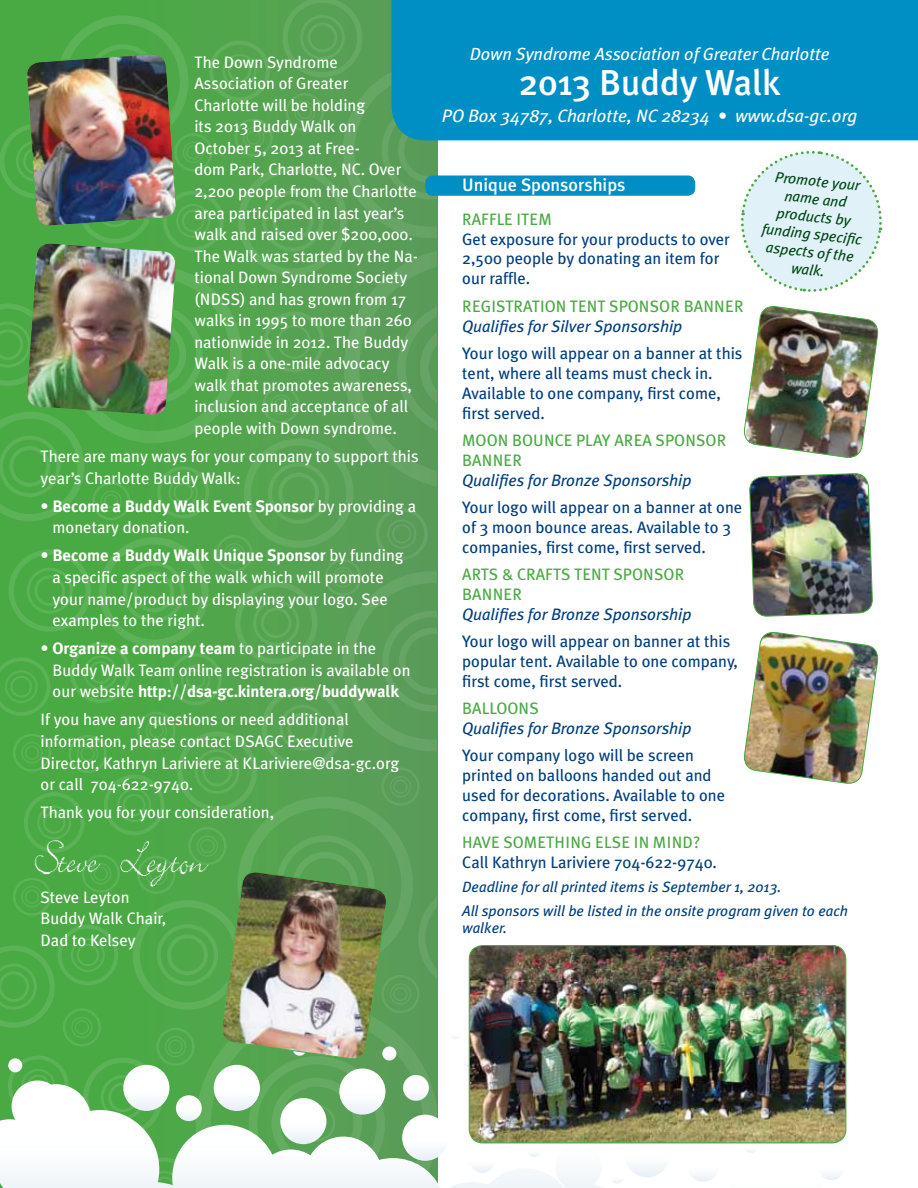
<style>
.page{position:relative;width:918px;height:1188px;background:#fff}
.page>*{position:absolute;margin:0;border:0;box-sizing:border-box;transform-origin:0 0}
.t1{font:500 36px "Meta Plus";color:#fff}
.t2{font:italic 18px "Meta Plus";color:#fff}
.t3{font:500 18px "Meta Plus";color:#fff}
.t4{font:italic 17.55px "Meta Plus";color:#fff}
.t5{font:16.5px/21.6px "Meta Plus";color:#fff}
.t6{font:16.5px/20px "Meta Plus";color:#003e7e}
.t7{font:16.5px/20px "Meta Plus";letter-spacing:.015em;color:#49a942}
.t8{font:italic 16.5px "Meta Plus";color:#003e7e}
.t9{font:16.5px "Meta Plus";letter-spacing:.045em;color:#49a942}
.t10{font:italic 15px/17.7px "Meta Plus";color:#004712;text-align:center}
.t11{font:italic 14.85px/24px "Meta Plus";color:#003e7e}
.s1{font-weight:700}
</style>
<div class="page">
<svg style="left:157px;top:521px;width:271px;height:16px;background:#56a352"></svg>
<div style="left:437px;top:0;width:481px;height:140px;background:#008fc5"></div>
<div style="left:425px;top:176px;width:270px;height:20px;background:#008fc5;border-radius:8px"></div>
<svg style="left:462px;top:1053px;width:14px;height:14px"></svg>
<svg style="left:688px;top:1151px;width:30px;height:31px"></svg>
<svg style="left:624px;top:1131px;width:46px;height:46px"></svg>
<svg style="left:610px;top:1169px;width:14px;height:15px"></svg>
<svg style="left:744px;top:1139px;width:14px;height:14px"></svg>
<div style="left:819px;top:1154px;width:25px;height:26px;background:linear-gradient(to bottom,#fff,#f1f6fa);border-radius:13px"></div>
<svg style="left:819px;top:1160px;width:3px;height:15px"></svg>
<svg style="left:437px;top:1081px;width:166px;height:107px"></svg>
<svg style="left:452px;top:1037px;width:7px;height:2px"></svg>
<svg style="left:741px;top:151px;width:142px;height:141px"></svg>
<svg style="left:0;top:537px;width:437px;height:651px;background:#6dae67"></svg>
<img style="left:469px;top:946px;width:377px;height:197px">
<div style="left:469px;top:945px;width:377px;height:198px;border:1px solid #49a942;border-radius:14px"></div>
<img style="left:743px;top:631px;width:136px;height:153px">
<img style="left:743px;top:306px;width:136px;height:311px">
<img style="left:0;top:0;width:437px;height:521px">
<p class="t5" style="left:194px;top:51px;width:225px">The Down Syndrome<br>Association of Greater<br>Charlotte will be holding<br>its 2013 Buddy Walk on<br>October 5, 2013 at Free-<br>dom Park, Charlotte, NC. Over<br>2,200 people from the Charlotte area participated in last year’s walk and raised over $200,000.<br>The Walk was started by the Na&shy;tional Down Syndrome Society (NDSS) and has grown from 17 walks in 1995 to more than 260 nationwide in 2012. The Buddy<br>Walk is a one-mile advocacy walk that promotes awareness, inclusion and acceptance of all people with Down syndrome.</p>
<p class="t5" style="left:41px;top:445px;width:380px">There are many ways for your company to support this year’s Charlotte Buddy Walk:</p>
<p class="t5" style="left:53px;top:495px;width:365px;text-indent:-12px">• <span class="s1">Become a Buddy Walk Event Sponsor</span> by providing a monetary donation.</p>
<p class="t5" style="left:53px;top:545px;width:353px;text-indent:-12px">• <span class="s1">Become a Buddy Walk Unique Sponsor</span> by funding a specific aspect of the walk which will promote your name/product by displaying your logo. See examples to the right.</p>
<p class="t5" style="left:53px;top:638px;width:360px;text-indent:-12px">• <span class="s1">Organize a company team</span> to participate in the<br>Buddy Walk Team online registration is available on our website <span class="s1">http://dsa-gc.kintera.org/buddywalk</span></p>
<p class="t5" style="left:41px;top:709px;width:360px">If you have any questions or need additional information, please contact DSAGC Executive Director, Kathryn Lariviere at KLariviere@dsa-gc.org or call 704-622-9740.</p>
<p class="t5" style="left:41px;top:802px;width:235px">Thank you for your consideration,</p>
<p class="t5" style="left:41px;top:886px;width:127px">Steve Leyton<br>Buddy Walk Chair,<br>Dad to Kelsey</p>
<p class="t4" style="left:470px;top:44px;width:362px">Down Syndrome Association of Greater Charlotte</p>
<h1 class="t1" style="left:519px;top:61px;width:263px">2013 Buddy Walk</h1>
<p class="t2" style="left:442px;top:105px;width:417px">PO Box 34787, Charlotte, NC 28234 • www.dsa-gc.org</p>
<p class="t10" style="left:768px;top:167px;width:102px;rotate:6deg">Promote your name and products by funding specifi c aspects of the walk.</p>
<p class="t3" style="left:462px;top:174px;width:165px">Unique Sponsorships</p>
<p class="t9" style="left:462px;top:209px;width:91px">Raffle Item</p>
<p class="t6" style="left:462px;top:229px;width:269px">Get exposure for your products to over<br>2,500 people by donating an item for our raffle.</p>
<p class="t7" style="left:462px;top:296px;width:283px">REGISTRATION TENT SPONSOR BANNER</p>
<p class="t8" style="left:462px;top:316px;width:222px">Qualifies for Silver Sponsorship</p>
<p class="t6" style="left:462px;top:343px;width:282px">Your logo will appear on a banner at this tent, where all teams must check in.<br>Available to one company, first come, first served.</p>
<p class="t7" style="left:462px;top:430px;width:12px">Moon</p>
<p class="t7" style="left:462px;top:430px;width:214px;text-indent:50px">Bounce Play Area Sponsor<br>Bann er</p>
<p class="t8" style="left:462px;top:470px;width:231px">Qualifies for Bronze Sponsorship</p>
<p class="t6" style="left:462px;top:497px;width:282px">Your logo will appear on a banner at one of 3 moon bounce areas. Available to 3 companies, first come, first served.</p>
<p class="t7" style="left:462px;top:564px;width:172px">Arts &amp; Crafts Tent Sponsor<br>Bann er</p>
<p class="t8" style="left:462px;top:605px;width:231px">Qualifies for Bronze Sponsorship</p>
<p class="t6" style="left:462px;top:631px;width:277px">Your logo will appear on banner at this popular tent. Available to one company, first come, first served.</p>
<p class="t7" style="left:462px;top:698px;width:46px">Balloons</p>
<p class="t8" style="left:462px;top:719px;width:231px">Qualifies for Bronze Sponsorship</p>
<p class="t6" style="left:462px;top:746px;width:264px">Your company logo will be screen printed on balloons handed out and used for decorations. Available to one company, first come, first served.</p>
<p class="t7" style="left:462px;top:833px;width:102px">Have something</p>
<p class="t7" style="left:595px;top:833px;width:107px">else in min d?</p>
<p class="t6" style="left:462px;top:852px;width:256px">Call Kathryn Lariviere 704-622-9740.</p>
<p class="t11" style="left:462px;top:875px;width:387px">Deadline for all printed items is September 1, 2013.<br>All sponsors will be listed in the onsite program given to each</p>
<p class="t11" style="left:462px;top:916px;width:46px">walker.</p>
</div>
